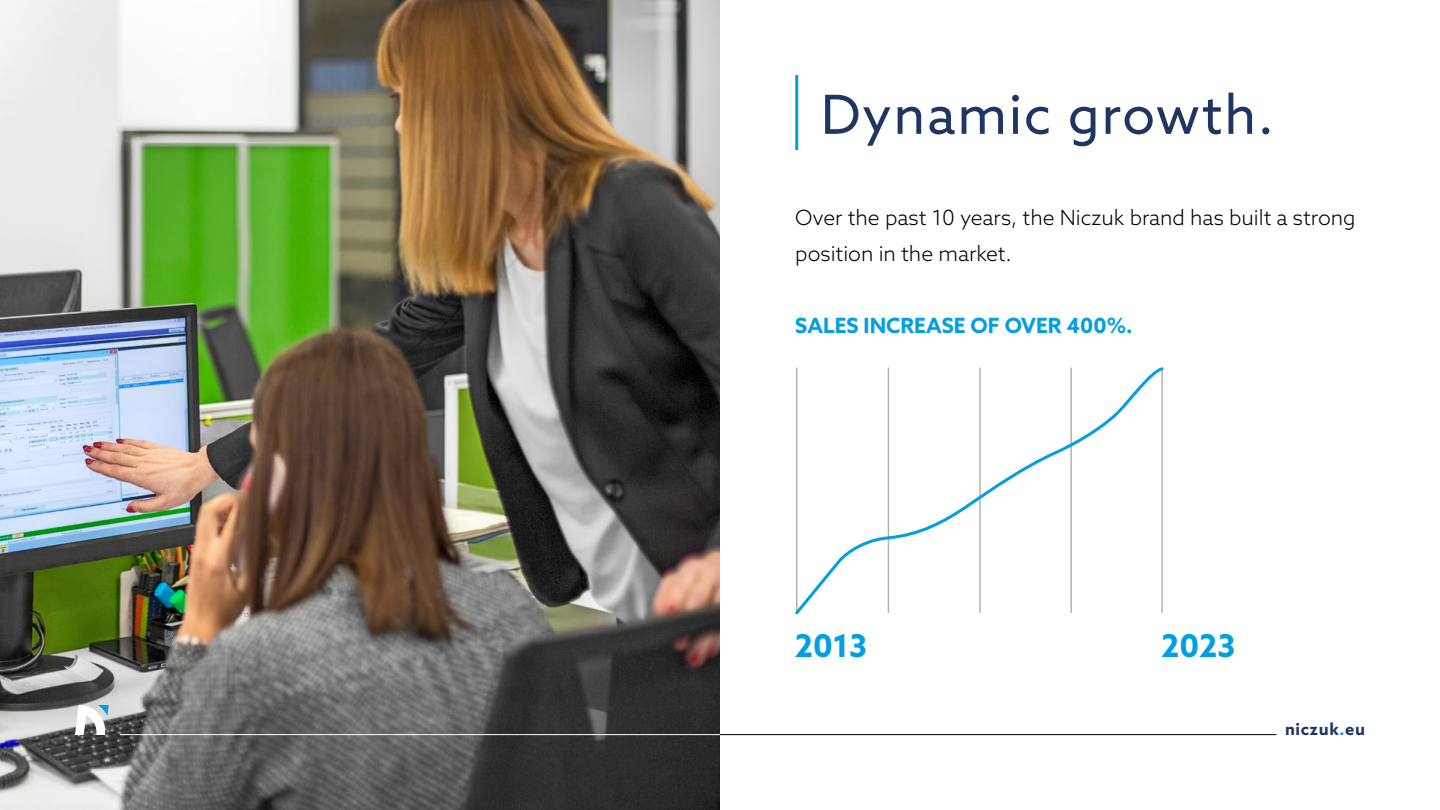
<style>
.page{position:relative;width:1440px;height:810px;background:#fff}
.page>*{position:absolute;margin:0;border:0;box-sizing:border-box;transform-origin:0 0}
.t1{font:54px "Azo Sans";letter-spacing:.03em;color:#1f3664}
.t2{font:700 31.5px "Azo Sans";color:#009fe3}
.t3{font:300 21px/36px "Azo Sans";color:#000}
.t4{font:700 21px "Azo Sans";color:#009fe3}
.t5{font:700 16.5px "Azo Sans";letter-spacing:.04em;color:#1f3664}
.s1{color:#009fe3}
</style>
<div class="page">
<img style="left:0;top:0;width:720px;height:810px">
<hr style="left:795px;top:75px;width:3px;height:75px;background:#009fe3">
<svg style="left:795px;top:367px;width:369px;height:248px"></svg>
<hr style="left:120px;top:734px;width:600px;height:1px;background:#fff">
<hr style="left:720px;top:734px;width:556px;height:1px;background:#000">
<svg style="left:75px;top:705px;width:34px;height:30px"></svg>
<h1 class="t1" style="left:821px;top:79px;width:454px">Dynamic growth.</h1>
<p class="t3" style="left:795px;top:199px;width:562px">Over the past 10 years, the Niczuk brand has built a strong position in the market.</p>
<p class="t4" style="left:795px;top:312px;width:339px">SALES INCREASE OF OVER 400%.</p>
<h2 class="t2" style="left:795px;top:624px;width:74px">2013</h2>
<h2 class="t2" style="left:1161px;top:624px;width:76px">2023</h2>
<p class="t5" style="left:1285px;top:718px;width:81px">niczuk<span class="s1">.</span>eu</p>
</div>
